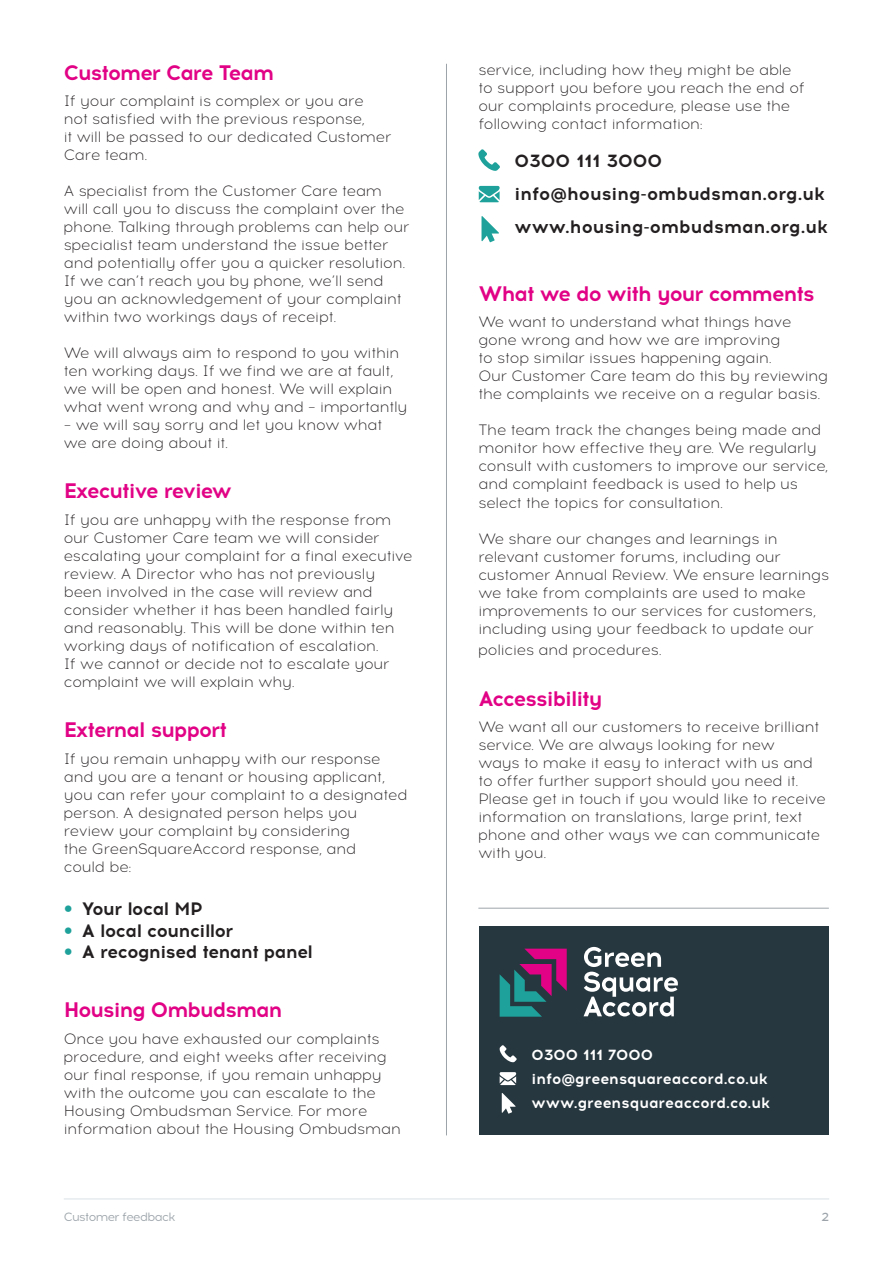
<style>
.page{position:relative;width:893px;height:1263px;background:#fff}
.page>*{position:absolute;margin:0;border:0;box-sizing:border-box;transform-origin:0 0}
.t1{font:700 21px "Acrom";letter-spacing:-.045em;color:#e10285}
.t2{font:700 18px/33px "Acrom";color:#231f20}
.t3{font:700 18px "Acrom";letter-spacing:-.025em;color:#231f20}
.t4{font:300 15px/18px "Acrom";letter-spacing:-.01em;color:#231f20}
.t5{font:700 15px/24px "Acrom";color:#fff}
.t6{font:12px "Acrom";letter-spacing:-.05em;color:#9da5ab}
.t7{font:500 12px "Acrom";color:#9da5ab}
.s1{font-family:"Helvetica Neue";font-weight:300;color:#1ea19a}
</style>
<div class="page">
<hr style="left:64px;top:1199px;width:765px;height:1px;background:#dae2e7">
<div style="left:479px;top:926px;width:349px;height:209px;background:#27373f"></div>
<hr style="left:446px;top:64px;width:1px;height:1071px;background:#9da5ab">
<svg style="left:500px;top:949px;width:67px;height:68px"></svg>
<svg style="left:584px;top:947px;width:94px;height:69px"></svg>
<svg style="left:479px;top:186px;width:21px;height:16px"></svg>
<svg style="left:478px;top:149px;width:22px;height:22px"></svg>
<svg style="left:481px;top:216px;width:18px;height:26px"></svg>
<svg style="left:500px;top:1045px;width:17px;height:17px"></svg>
<svg style="left:500px;top:1072px;width:16px;height:13px"></svg>
<svg style="left:502px;top:1093px;width:14px;height:20px"></svg>
<hr style="left:478px;top:908px;width:351px;height:1px;background:#9da5ab">
<h1 class="t1" style="left:64px;top:57px;width:212px">Customer Care Team</h1>
<p class="t4" style="left:64px;top:93px;width:329px">If your complaint is complex or you are not satisfied with the previous response,<br>it will be passed to our dedicated Customer Care team.</p>
<p class="t4" style="left:64px;top:183px;width:347px">A specialist from the Customer Care team will call you to discuss the complaint over the phone. Talking through problems can help our specialist team understand the issue better and potentially offer you a quicker resolution.<br>If we can’t reach you by phone, we’ll send you an acknowledgement of your complaint within two workings days of receipt.</p>
<p class="t4" style="left:64px;top:345px;width:345px">We will always aim to respond to you within ten working days. If we find we are at fault, we will be open and honest. We will explain what went wrong and why and – importantly</p>
<p class="t4" style="left:64px;top:417px;width:320px">– we will say sorry and let you know what we are doing about it.</p>
<h1 class="t1" style="left:64px;top:476px;width:170px">Executive review</h1>
<p class="t4" style="left:64px;top:511px;width:350px">If you are unhappy with the response from our Customer Care team we will consider escalating your complaint for a final executive review. A Director who has not previously been involved in the case will review and consider whether it has been handled fairly and reasonably. This will be done within ten working days of notification of escalation.<br>If we cannot or decide not to escalate your complaint we will explain why.</p>
<h1 class="t1" style="left:64px;top:715px;width:165px">External support</h1>
<p class="t4" style="left:64px;top:750px;width:345px">If you remain unhappy with our response and you are a tenant or housing applicant, you can refer your complaint to a designated person. A designated person helps you review your complaint by considering<br>the GreenSquareAccord response, and<br>could be:</p>
<p class="t3" style="left:64px;top:896px;width:140px"><span class="s1">•</span> Your local MP</p>
<p class="t3" style="left:64px;top:918px;width:171px"><span class="s1">•</span> A local councillor</p>
<p class="t3" style="left:64px;top:939px;width:251px"><span class="s1">•</span> A recognised tenant panel</p>
<h1 class="t1" style="left:64px;top:995px;width:220px">Housing Ombudsman</h1>
<p class="t4" style="left:64px;top:1030px;width:339px">Once you have exhausted our complaints procedure, and eight weeks after receiving our final response, if you remain unhappy with the outcome you can escalate to the Housing Ombudsman Service. For more information about the Housing Ombudsman</p>
<p class="t4" style="left:478px;top:62px;width:328px">service, including how they might be able to support you before you reach the end of our complaints procedure, please use the following contact information:</p>
<p class="t2" style="left:514px;top:144px;width:315px">0300 111 3000 info@housing-ombudsman.org.uk www.housing-ombudsman.org.uk</p>
<h1 class="t1" style="left:478px;top:279px;width:338px">What we do with your comments</h1>
<p class="t4" style="left:478px;top:314px;width:351px">We want to understand what things have gone wrong and how we are improving<br>to stop similar issues happening again.<br>Our Customer Care team do this by reviewing the complaints we receive on a regular basis.</p>
<p class="t4" style="left:478px;top:422px;width:352px">The team track the changes being made and monitor how effective they are. We regularly consult with customers to improve our service, and complaint feedback is used to help us select the topics for consultation.</p>
<p class="t4" style="left:478px;top:530px;width:352px">We share our changes and learnings in relevant customer forums, including our customer Annual Review. We ensure learnings we take from complaints are used to make improvements to our services for customers, including using your feedback to update our</p>
<p class="t4" style="left:478px;top:642px;width:185px">policies and procedures.</p>
<h1 class="t1" style="left:478px;top:683px;width:126px">Accessibility</h1>
<p class="t4" style="left:478px;top:718px;width:349px">We want all our customers to receive brilliant service. We are always looking for new<br>ways to make it easy to interact with us and to offer further support should you need it.<br>Please get in touch if you would like to receive information on translations, large print, text phone and other ways we can communicate with you.</p>
<p class="t5" style="left:531px;top:1043px;width:240px">0300 111 7000 info@greensquareaccord.co.uk www.greensquareaccord.co.uk</p>
<p class="t6" style="left:64px;top:1209px;width:113px">Customer feedback</p>
<p class="t7" style="left:822px;top:1209px;width:9px">2</p>
</div>
